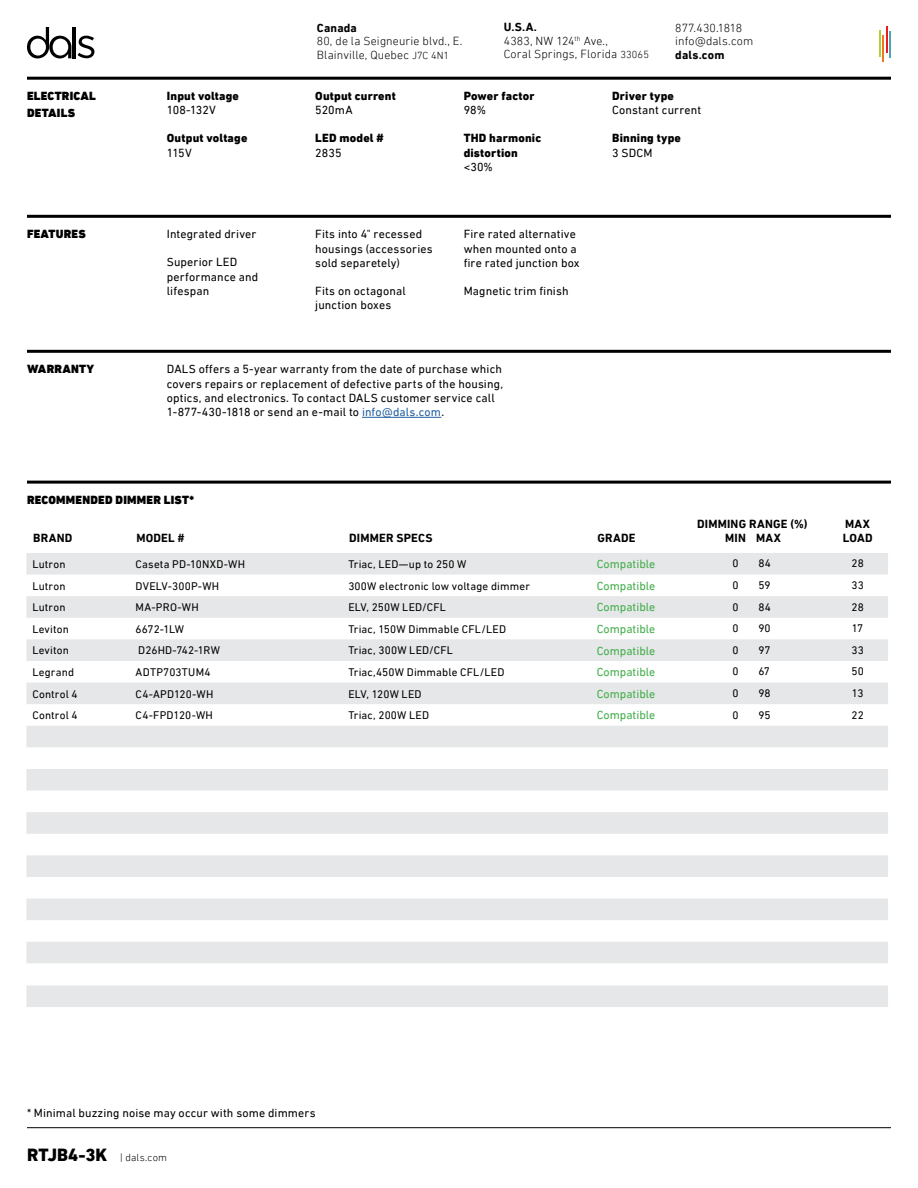
<style>
.page{position:relative;width:918px;height:1188px;background:#fff}
.page>*{position:absolute;margin:0;border:0;box-sizing:border-box;transform-origin:0 0}
.t1{font:12px/14.4px "DIN Next LT Pro";letter-spacing:.01em;color:#000}
.t2{font:300 12px/13.5px "DIN Next LT Pro";letter-spacing:.01em;color:#000}
.t3{font:800 12px/14.4px "DIN Next LT Pro";letter-spacing:.015em;color:#000}
.t4{font:12px "DIN Next LT Pro";color:#41ad49}
.t5{font:700 12px/14.4px "DIN Next LT Pro";letter-spacing:.02em;color:#000}
.t6{font:900 12px/16.5px "DIN Next LT Pro";letter-spacing:.02em;color:#000}
.t7{font:11.25px "DIN Next LT Pro";letter-spacing:.015em;color:#000}
.t8{font:300 10.5px "DIN Next LT Pro";letter-spacing:.015em;color:#000}
.s1{font-size:10.5px}
.s2{font-weight:700}
.s3{color:#215e9e}
.s4{font-weight:800;font-size:18px}
</style>
<div class="page">
<svg style="left:26px;top:553px;width:862px;height:454px;fill:#e6e7e8"></svg>
<hr style="left:27px;top:481px;width:864px;height:3px;background:#000">
<hr style="left:27px;top:77px;width:864px;height:3px;background:#000">
<hr style="left:27px;top:215px;width:864px;height:3px;background:#000">
<hr style="left:27px;top:350px;width:864px;height:3px;background:#000">
<hr style="left:362px;top:417px;width:79px;height:1px;background:#215e9e">
<svg style="left:27px;top:27px;width:44px;height:31px"></svg>
<hr style="left:73px;top:27px;width:3px;height:31px;background:#000">
<svg style="left:78px;top:36px;width:16px;height:22px"></svg>
<svg style="left:879px;top:30px;width:1px;height:26px"></svg>
<svg style="left:886px;top:27px;width:1px;height:26px"></svg>
<hr style="left:882px;top:36px;width:2px;height:26px;background:#f47521">
<hr style="left:889px;top:32px;width:2px;height:26px;background:#51a7af">
<hr style="left:27px;top:1127px;width:864px;height:1px;background:#000">
<p class="t6" style="left:27px;top:88px;width:70px">ELECTRICAL<br>DETAILS</p>
<p class="t3" style="left:167px;top:89px;width:74px">Input voltage</p>
<p class="t1" style="left:167px;top:103px;width:51px">108-132V</p>
<p class="t3" style="left:167px;top:131px;width:82px">Output voltage</p>
<p class="t1" style="left:167px;top:145px;width:26px">115V</p>
<p class="t6" style="left:27px;top:226px;width:60px">FEATURES</p>
<p class="t1" style="left:167px;top:227px;width:91px">Integrated driver</p>
<p class="t1" style="left:167px;top:255px;width:93px">Superior LED performance and lifespan</p>
<p class="t5" style="left:317px;top:20px;width:41px">Canada</p>
<p class="t2" style="left:317px;top:34px;width:147px">80, de la Seigneurie blvd., E.<br>Blainville, Quebec <span class="s1">J7C 4N1</span></p>
<p class="t2" style="left:504px;top:20px;width:147px"><span class="s2">U.S.A.<br></span>4383, NW 124<sup>th</sup> Ave.,<br>Coral Springs, Florida <span class="s1">33065</span></p>
<p class="t2" style="left:675px;top:21px;width:79px">877.430.1818 info@dals.com</p>
<p class="t5" style="left:675px;top:48px;width:51px">dals.com</p>
<p class="t3" style="left:315px;top:89px;width:82px">Output current</p>
<p class="t1" style="left:315px;top:103px;width:39px">520mA</p>
<p class="t3" style="left:315px;top:131px;width:70px">LED model #</p>
<p class="t1" style="left:315px;top:145px;width:28px">2835</p>
<p class="t1" style="left:315px;top:227px;width:119px">Fits into 4" recessed housings (accessories sold separetely)</p>
<p class="t1" style="left:315px;top:283px;width:92px">Fits on octagonal junction boxes</p>
<p class="t3" style="left:464px;top:89px;width:72px">Power factor</p>
<p class="t1" style="left:464px;top:103px;width:24px">98%</p>
<p class="t3" style="left:464px;top:131px;width:79px">THD harmonic distortion</p>
<p class="t1" style="left:464px;top:160px;width:31px">&lt;30%</p>
<p class="t1" style="left:464px;top:227px;width:117px">Fire rated alternative when mounted onto a fire rated junction box</p>
<p class="t1" style="left:464px;top:283px;width:106px">Magnetic trim finish</p>
<p class="t3" style="left:612px;top:89px;width:63px">Driver type</p>
<p class="t1" style="left:612px;top:103px;width:91px">Constant current</p>
<p class="t3" style="left:612px;top:131px;width:70px">Binning type</p>
<p class="t1" style="left:612px;top:145px;width:42px">3 SDCM</p>
<p class="t6" style="left:27px;top:361px;width:69px">WARRANTY</p>
<p class="t1" style="left:167px;top:362px;width:338px">DALS offers a 5-year warranty from the date of purchase which covers repairs or replacement of defective parts of the housing, optics, and electronics. To contact DALS customer service call 1-877-430-1818 or send an e-mail to <span class="s3">info@dals.com</span>.</p>
<p class="t6" style="left:27px;top:492px;width:169px">RECOMMENDED DIMMER LIST*</p>
<p class="t5" style="left:697px;top:517px;width:112px">DIMMING RANGE (%)</p>
<p class="t5" style="left:33px;top:531px;width:41px">BRAND</p>
<p class="t5" style="left:136px;top:531px;width:49px">MODEL #</p>
<p class="t5" style="left:349px;top:531px;width:85px">DIMMER SPECS</p>
<p class="t5" style="left:598px;top:531px;width:40px">GRADE</p>
<p class="t5" style="left:725px;top:531px;width:57px">MIN MAX</p>
<p class="t5" style="left:843px;top:516px;width:32px">MAX<br>LOAD</p>
<p class="t7" style="left:32px;top:558px;width:35px">Lutron</p>
<p class="t7" style="left:136px;top:558px;width:111px">Caseta PD-10NXD-WH</p>
<p class="t7" style="left:348px;top:558px;width:120px">Triac, LED—up to 250 W</p>
<p class="t4" style="left:597px;top:557px;width:60px">Compatible</p>
<p class="t7" style="left:733px;top:557px;width:8px">0</p>
<p class="t7" style="left:758px;top:557px;width:14px">84</p>
<p class="t7" style="left:852px;top:557px;width:14px">28</p>
<p class="t7" style="left:32px;top:579px;width:35px">Lutron</p>
<p class="t7" style="left:136px;top:579px;width:85px">DVELV-300P-WH</p>
<p class="t7" style="left:348px;top:579px;width:183px">300W electronic low voltage dimmer</p>
<p class="t4" style="left:597px;top:579px;width:60px">Compatible</p>
<p class="t7" style="left:733px;top:579px;width:8px">0</p>
<p class="t7" style="left:758px;top:579px;width:14px">59</p>
<p class="t7" style="left:852px;top:579px;width:14px">33</p>
<p class="t7" style="left:32px;top:601px;width:35px">Lutron</p>
<p class="t7" style="left:136px;top:601px;width:65px">MA-PRO-WH</p>
<p class="t7" style="left:348px;top:601px;width:99px">ELV, 250W LED/CFL</p>
<p class="t4" style="left:597px;top:600px;width:60px">Compatible</p>
<p class="t7" style="left:733px;top:600px;width:8px">0</p>
<p class="t7" style="left:758px;top:600px;width:14px">84</p>
<p class="t7" style="left:852px;top:600px;width:14px">28</p>
<p class="t7" style="left:32px;top:622px;width:38px">Leviton</p>
<p class="t7" style="left:136px;top:622px;width:50px">6672-1LW</p>
<p class="t7" style="left:348px;top:622px;width:159px">Triac, 150W Dimmable CFL/LED</p>
<p class="t4" style="left:597px;top:622px;width:60px">Compatible</p>
<p class="t7" style="left:733px;top:622px;width:8px">0</p>
<p class="t7" style="left:758px;top:622px;width:14px">90</p>
<p class="t7" style="left:852px;top:622px;width:13px">17</p>
<p class="t7" style="left:32px;top:644px;width:38px">Leviton</p>
<p class="t7" style="left:138px;top:644px;width:83px">D26HD-742-1RW</p>
<p class="t7" style="left:348px;top:644px;width:106px">Triac, 300W LED/CFL</p>
<p class="t4" style="left:597px;top:644px;width:60px">Compatible</p>
<p class="t7" style="left:733px;top:643px;width:8px">0</p>
<p class="t7" style="left:758px;top:643px;width:14px">97</p>
<p class="t7" style="left:852px;top:643px;width:14px">33</p>
<p class="t7" style="left:32px;top:666px;width:43px">Legrand</p>
<p class="t7" style="left:136px;top:666px;width:76px">ADTP703TUM4</p>
<p class="t7" style="left:348px;top:666px;width:158px">Triac,450W Dimmable CFL/LED</p>
<p class="t4" style="left:597px;top:665px;width:60px">Compatible</p>
<p class="t7" style="left:733px;top:665px;width:8px">0</p>
<p class="t7" style="left:758px;top:665px;width:13px">67</p>
<p class="t7" style="left:852px;top:665px;width:14px">50</p>
<p class="t7" style="left:32px;top:687px;width:47px">Control 4</p>
<p class="t7" style="left:136px;top:687px;width:79px">C4-APD120-WH</p>
<p class="t7" style="left:348px;top:687px;width:75px">ELV, 120W LED</p>
<p class="t4" style="left:597px;top:687px;width:60px">Compatible</p>
<p class="t7" style="left:733px;top:687px;width:8px">0</p>
<p class="t7" style="left:758px;top:687px;width:14px">98</p>
<p class="t7" style="left:852px;top:687px;width:13px">13</p>
<p class="t7" style="left:32px;top:709px;width:47px">Control 4</p>
<p class="t7" style="left:136px;top:709px;width:79px">C4-FPD120-WH</p>
<p class="t7" style="left:348px;top:709px;width:82px">Triac, 200W LED</p>
<p class="t4" style="left:597px;top:708px;width:60px">Compatible</p>
<p class="t7" style="left:733px;top:708px;width:8px">0</p>
<p class="t7" style="left:758px;top:708px;width:14px">95</p>
<p class="t7" style="left:852px;top:708px;width:14px">22</p>
<p class="t1" style="left:27px;top:1106px;width:290px">* Minimal buzzing noise may occur with some dimmers</p>
<p class="t8" style="left:27px;top:1151px;width:142px"><span class="s4">RTJB4-3K</span> | dals.com</p>
</div>
